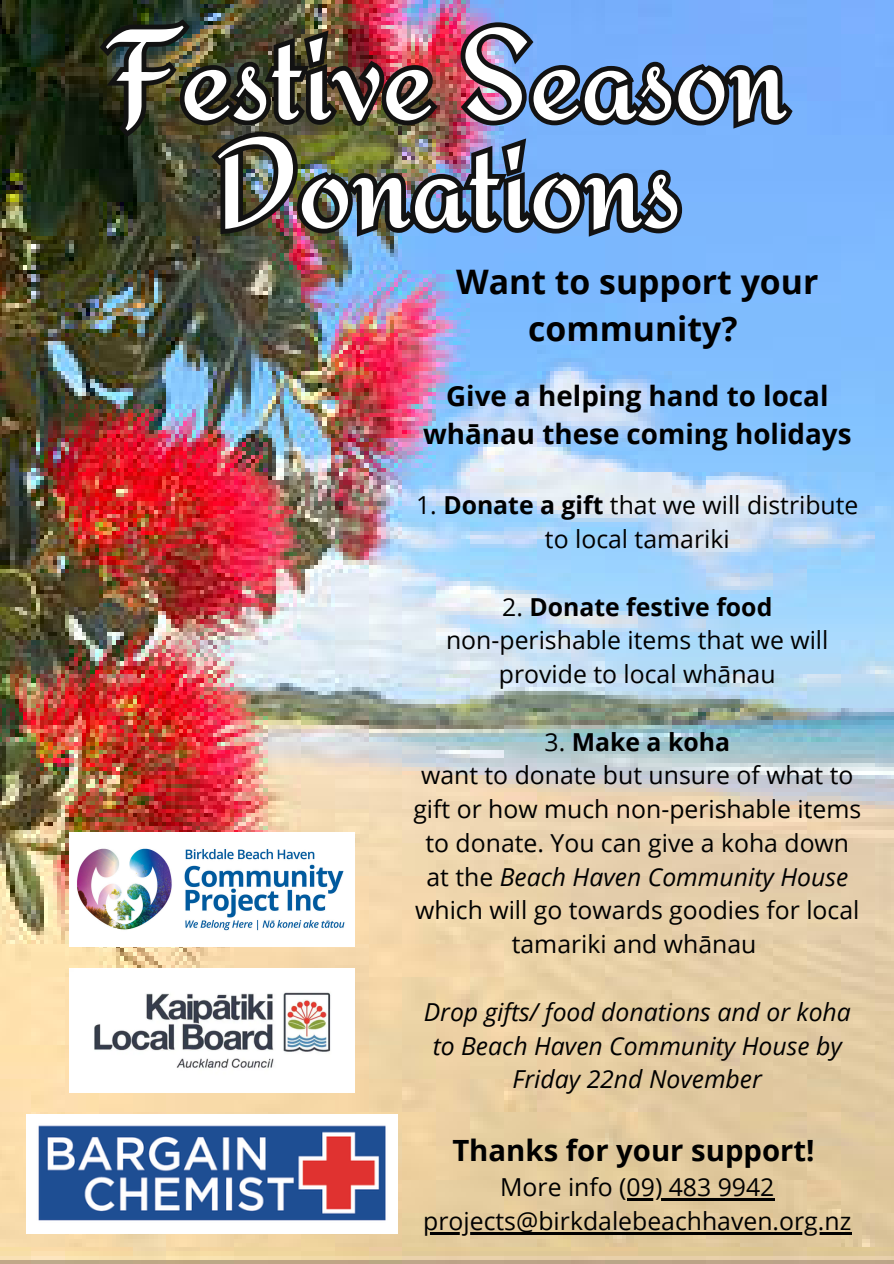
<style>
.page{position:relative;width:894px;height:1264px;background:#fff}
.page>*{position:absolute;margin:0;border:0;box-sizing:border-box;transform-origin:0 0}
.t1{font:128.25px/108px "Redressed";color:#fff;text-align:center}
.t2{font:700 33.75px/47.2px "Open Sans";color:#000;text-align:center}
.t3{font:700 29.25px "Open Sans";color:#000}
.t4{font:700 27.75px/38.2px "Open Sans";color:#000;text-align:center}
.t5{font:24.75px/33.8px "Open Sans";color:#000;text-align:center}
.t6{font:italic 24.75px/33.8px "Open Sans";color:#000;text-align:center}
.t7{font:700 24.75px "Open Sans";color:#000}
.s1{font-weight:700}
.s2{font-weight:400}
.s3{font-style:italic}
</style>
<div class="page">
<img style="left:0;top:0;width:893px;height:1263px">
<img style="left:70px;top:832px;width:284px;height:114px">
<img style="left:70px;top:968px;width:284px;height:124px">
<img style="left:26px;top:1114px;width:371px;height:119px">
<hr style="left:626px;top:1198px;width:148px;height:2px;background:#000">
<hr style="left:423px;top:1232px;width:93px;height:2px;background:#000">
<hr style="left:516px;top:1232px;width:335px;height:2px;background:#000">
<img style="left:93px;top:13px;width:707px;height:176px">
<img style="left:205px;top:125px;width:483px;height:172px">
<h1 class="t1" style="left:106px;top:21px;width:682px">Festive Season<br>Donations</h1>
<p class="t2" style="left:456px;top:257px;width:364px">Want to support your community?</p>
<h2 class="t4" style="left:423px;top:376px;width:430px">Give a helping hand to local whānau these coming holidays</h2>
<h3 class="t5" style="left:416px;top:488px;width:444px">1. <span class="s1">Donate a gift</span> that we will distribute to local tamariki</h3>
<p class="t7" style="left:502px;top:589px;width:271px"><span class="s2">2.</span> Donate festive food</p>
<p class="t5" style="left:446px;top:623px;width:384px">non-perishable items that we will provide to local whānau</p>
<p class="t7" style="left:544px;top:724px;width:187px"><span class="s2">3.</span> Make a koha</p>
<p class="t5" style="left:413px;top:758px;width:449px">want to donate but unsure of what to gift or how much non-perishable items to donate. You can give a koha down at the <span class="s3">Beach Haven Community House </span>which will go towards goodies for local tamariki and whānau</p>
<p class="t6" style="left:423px;top:994px;width:428px">Drop gifts/ food donations and or koha to Beach Haven Community House by<br>Friday 22nd November</p>
<p class="t3" style="left:452px;top:1130px;width:363px">Thanks for your support!</p>
<p class="t5" style="left:500px;top:1169px;width:276px">More info (09) 483 9942</p>
<p class="t5" style="left:423px;top:1203px;width:429px">projects@birkdalebeachhaven.org.nz</p>
</div>
